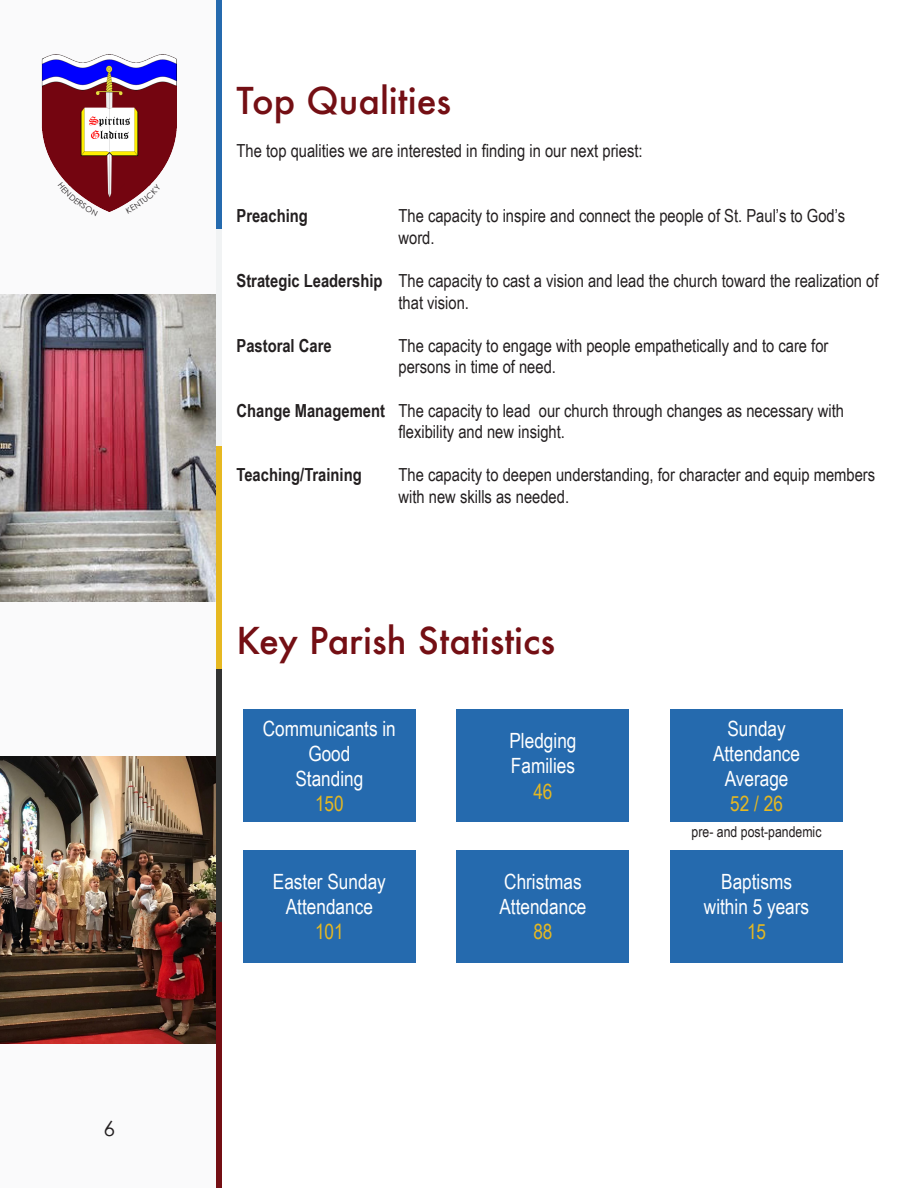
<style>
.page{position:relative;width:918px;height:1188px;background:#fff}
.page>*{position:absolute;margin:0;border:0;box-sizing:border-box;transform-origin:0 0}
.t1{font:500 36px "Futura";color:#740f14}
.Box_Text{font:21px/25.2px "Arial Narrow";color:#fff;text-align:center}
.Box_Text-2{font:21px "Arial Narrow";color:#e6b821}
.t2{font:21px "Century Gothic";color:#231f20}
.t3{font:18px/21.6px "Arial Narrow";color:#231f20}
.t4{font:700 18px "Arial Narrow";color:#231f20}
.t5{font:15px "Arial Narrow";color:#231f20}
.s1{font-weight:700}
</style>
<div class="page">
<div style="left:0;top:0;width:216px;height:1188px;background:#fafafb"></div>
<div style="left:216px;top:0;width:5px;height:230px;background:#256aae"></div>
<div style="left:216px;top:438px;width:5px;height:275px;background:#e6b821"></div>
<div style="left:216px;top:886px;width:5px;height:302px;background:#740f14"></div>
<div style="left:216px;top:230px;width:5px;height:216px;background:#f1f3f4"></div>
<div style="left:216px;top:670px;width:5px;height:252px;background:#323332"></div>
<img style="left:41px;top:54px;width:136px;height:158px">
<img style="left:0;top:295px;width:216px;height:306px">
<div style="left:243px;top:710px;width:173px;height:112px;background:#256aae"></div>
<div style="left:457px;top:710px;width:172px;height:112px;background:#256aae"></div>
<div style="left:670px;top:710px;width:173px;height:112px;background:#256aae"></div>
<div style="left:243px;top:850px;width:173px;height:112px;background:#256aae"></div>
<div style="left:457px;top:850px;width:172px;height:112px;background:#256aae"></div>
<div style="left:670px;top:850px;width:173px;height:112px;background:#256aae"></div>
<img style="left:0;top:756px;width:216px;height:288px">
<svg style="left:126px;top:184px;width:35px;height:28px"></svg>
<svg style="left:58px;top:182px;width:40px;height:30px"></svg>
<p class="t2" style="left:104px;top:1114px;width:13px">6</p>
<p class="t1" style="left:237px;top:76px;width:216px">Top Qualities</p>
<p class="t3" style="left:237px;top:139px;width:408px">The top qualities we are interested in finding in our next priest:</p>
<p class="t4" style="left:237px;top:202px;width:73px">Preaching</p>
<p class="t3" style="left:399px;top:204px;width:448px">The capacity to inspire and connect the people of St. Paul’s to God’s word.</p>
<p class="t3" style="left:399px;top:269px;width:481px;text-indent:-162px"><span class="s1">Strategic Leadership</span> The capacity to cast a vision and lead the church toward the realization of that vision.</p>
<p class="t4" style="left:237px;top:332px;width:97px">Pastoral Care</p>
<p class="t3" style="left:399px;top:334px;width:431px">The capacity to engage with people empathetically and to care for</p>
<p class="t3" style="left:399px;top:355px;width:159px">persons in time of need.</p>
<p class="t3" style="left:399px;top:399px;width:447px;text-indent:-162px"><span class="s1">Change Management</span> The capacity to lead our church through changes as necessary with flexibility and new insight.</p>
<p class="t4" style="left:237px;top:461px;width:127px">Teaching/Training</p>
<p class="t3" style="left:399px;top:463px;width:478px">The capacity to deepen understanding, for character and equip members with new skills as needed.</p>
<p class="t1" style="left:237px;top:616px;width:320px">Key Parish Statistics</p>
<p class="Box_Text" style="left:263px;top:715px;width:135px">Communicants in<br>Good</p>
<p class="Box_Text" style="left:295px;top:765px;width:69px">Standing</p>
<p class="Box_Text-2" style="left:315px;top:788px;width:30px">150</p>
<p class="Box_Text" style="left:273px;top:868px;width:114px">Easter Sunday<br>Attendance</p>
<p class="Box_Text-2" style="left:315px;top:916px;width:30px">101</p>
<p class="Box_Text" style="left:509px;top:727px;width:69px">Pledging</p>
<p class="Box_Text" style="left:511px;top:753px;width:66px">Families</p>
<p class="Box_Text-2" style="left:533px;top:776px;width:21px">46</p>
<p class="Box_Text" style="left:504px;top:868px;width:79px">Christmas</p>
<p class="Box_Text" style="left:499px;top:893px;width:89px">Attendance</p>
<p class="Box_Text-2" style="left:533px;top:916px;width:21px">88</p>
<p class="Box_Text" style="left:727px;top:715px;width:60px">Sunday</p>
<p class="Box_Text" style="left:713px;top:740px;width:89px">Attendance</p>
<p class="Box_Text" style="left:725px;top:765px;width:65px">Average</p>
<p class="Box_Text-2" style="left:730px;top:788px;width:54px">52 / 26</p>
<p class="t5" style="left:692px;top:821px;width:131px">pre- and post-pandemic</p>
<p class="Box_Text" style="left:721px;top:868px;width:72px">Baptisms</p>
<p class="Box_Text" style="left:704px;top:893px;width:107px">within 5 years</p>
<p class="Box_Text-2" style="left:747px;top:916px;width:21px">15</p>
</div>
